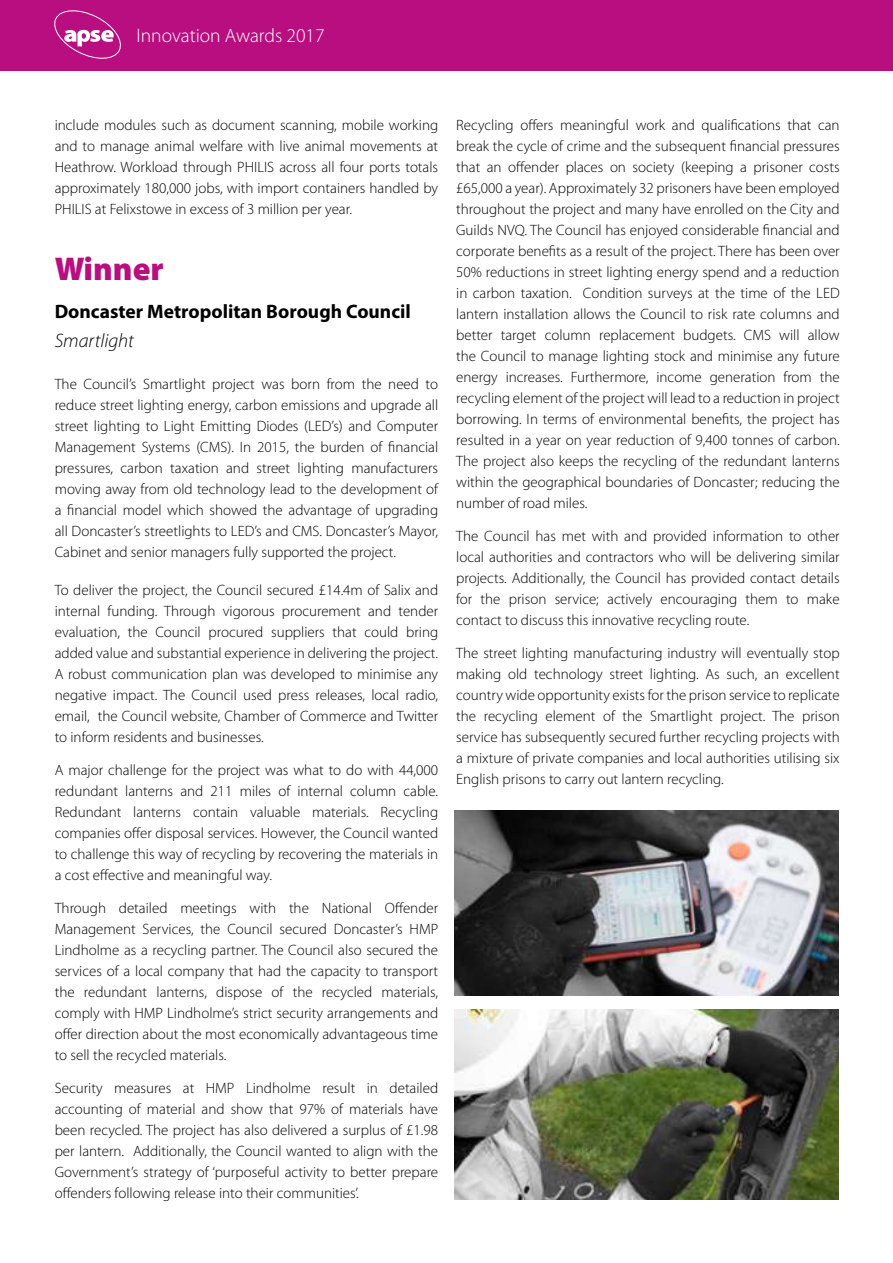
<style>
.page{position:relative;width:893px;height:1263px;background:#fff}
.page>*{position:absolute;margin:0;border:0;box-sizing:border-box;transform-origin:0 0}
.t1{font:900 33px "Myriad Pro";color:#b80e80}
.t2{font:700 19.5px "Myriad Pro";color:#000}
.t3{font:300 19.5px "Myriad Pro";color:#fff}
.t4{font:italic 300 19.5px "Myriad Pro";color:#000}
.t5{font:300 15px/21px "Myriad Pro";color:#000;text-align:justify}
</style>
<div class="page">
<div style="left:0;top:0;width:893px;height:70px;background:#b80e80"></div>
<svg style="left:55px;top:11px;width:65px;height:47px"></svg>
<img style="left:455px;top:810px;width:383px;height:185px">
<img style="left:455px;top:1010px;width:383px;height:189px">
<h2 class="t3" style="left:136px;top:25px;width:190px">Innovation Awards 2017</h2>
<p class="t5" style="left:55px;top:115px;width:385px">include modules such as document scanning, mobile working and to manage animal welfare with live animal movements at Heathrow. Workload through PHILIS across all four ports totals approximately 180,000 jobs, with import containers handled by PHILIS at Felixstowe in excess of 3 million per year.</p>
<h1 class="t1" style="left:55px;top:247px;width:111px">Winner</h1>
<h2 class="t2" style="left:55px;top:299px;width:358px">Doncaster Metropolitan Borough Council</h2>
<h2 class="t4" style="left:55px;top:329px;width:81px">Smartlight</h2>
<p class="t5" style="left:55px;top:374px;width:385px">The Council’s Smartlight project was born from the need to reduce street lighting energy, carbon emissions and upgrade all street lighting to Light Emitting Diodes (LED’s) and Computer Management Systems (CMS). In 2015, the burden of financial pressures, carbon taxation and street lighting manufacturers moving away from old technology lead to the development of a financial model which showed the advantage of upgrading all Doncaster’s streetlights to LED’s and CMS. Doncaster’s Mayor, Cabinet and senior managers fully supported the project.</p>
<p class="t5" style="left:55px;top:580px;width:385px">To deliver the project, the Council secured £14.4m of Salix and internal funding. Through vigorous procurement and tender evaluation, the Council procured suppliers that could bring added value and substantial experience in delivering the project.<br>A robust communication plan was developed to minimise any negative impact. The Council used press releases, local radio, email, the Council website, Chamber of Commerce and Twitter to inform residents and businesses.</p>
<p class="t5" style="left:55px;top:760px;width:385px">A major challenge for the project was what to do with 44,000 redundant lanterns and 211 miles of internal column cable.<br>Redundant lanterns contain valuable materials. Recycling companies offer disposal services. However, the Council wanted to challenge this way of recycling by recovering the materials in a cost effective and meaningful way.</p>
<p class="t5" style="left:55px;top:898px;width:385px">Through detailed meetings with the National Offender Management Services, the Council secured Doncaster’s HMP Lindholme as a recycling partner. The Council also secured the services of a local company that had the capacity to transport the redundant lanterns, dispose of the recycled materials, comply with HMP Lindholme’s strict security arrangements and offer direction about the most economically advantageous time to sell the recycled materials.</p>
<p class="t5" style="left:55px;top:1078px;width:385px">Security measures at HMP Lindholme result in detailed accounting of material and show that 97% of materials have been recycled. The project has also delivered a surplus of £1.98 per lantern. Additionally, the Council wanted to align with the Government’s strategy of ‘purposeful activity to better prepare offenders following release into their communities’.</p>
<p class="t5" style="left:456px;top:115px;width:385px">Recycling offers meaningful work and qualifications that can break the cycle of crime and the subsequent financial pressures that an offender places on society (keeping a prisoner costs £65,000 a year). Approximately 32 prisoners have been employed throughout the project and many have enrolled on the City and Guilds NVQ. The Council has enjoyed considerable financial and corporate benefits as a result of the project. There has been over 50% reductions in street lighting energy spend and a reduction in carbon taxation. Condition surveys at the time of the LED lantern installation allows the Council to risk rate columns and better target column replacement budgets. CMS will allow the Council to manage lighting stock and minimise any future energy increases. Furthermore, income generation from the recycling element of the project will lead to a reduction in project borrowing. In terms of environmental benefits, the project has resulted in a year on year reduction of 9,400 tonnes of carbon.<br>The project also keeps the recycling of the redundant lanterns within the geographical boundaries of Doncaster; reducing the number of road miles.</p>
<p class="t5" style="left:456px;top:526px;width:385px">The Council has met with and provided information to other local authorities and contractors who will be delivering similar projects. Additionally, the Council has provided contact details for the prison service; actively encouraging them to make contact to discuss this innovative recycling route.</p>
<p class="t5" style="left:456px;top:643px;width:385px">The street lighting manufacturing industry will eventually stop making old technology street lighting. As such, an excellent country wide opportunity exists for the prison service to replicate the recycling element of the Smartlight project. The prison service has subsequently secured further recycling projects with a mixture of private companies and local authorities utilising six English prisons to carry out lantern recycling.</p>
</div>
